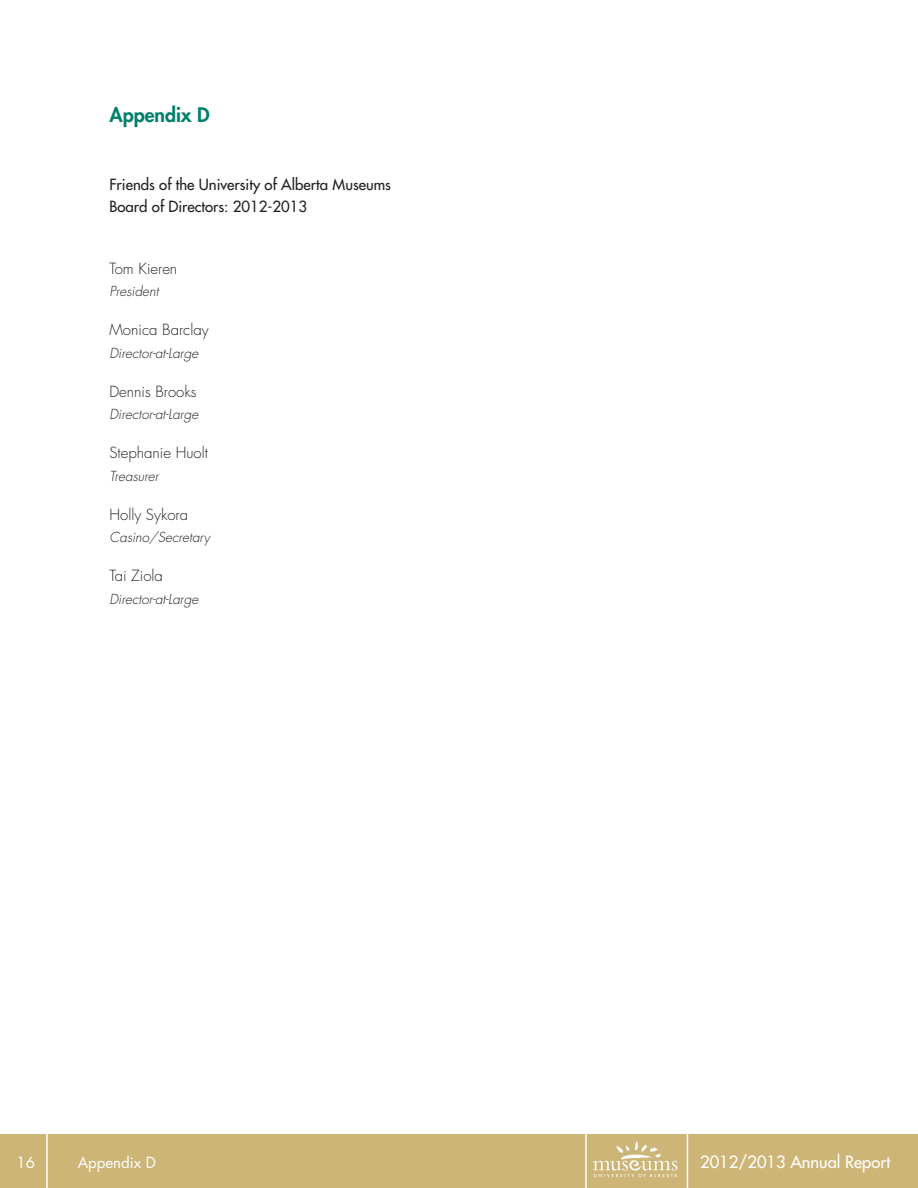
<style>
.page{position:relative;width:918px;height:1188px;background:#fff}
.page>*{position:absolute;margin:0;border:0;box-sizing:border-box;transform-origin:0 0}
.Header_2{font:800 19.5px "Futura LT";color:#007f6e}
.t1{font:16.5px "Futura LT";color:#fff}
.appendix_text{font:300 15px "Futura LT";color:#231f20}
.appendix_text-2{font:15px "Futura LT";color:#231f20}
.t2{font:15px "Futura LT";color:#fff}
.appendix_text-3{font:italic 300 13.5px "Futura LT";color:#231f20}
</style>
<div class="page">
<div style="left:0;top:1134px;width:918px;height:54px;background:#ccb576"></div>
<img style="left:593px;top:1141px;width:85px;height:37px">
<hr style="left:585px;top:1134px;width:2px;height:54px;background:#fff">
<hr style="left:46px;top:1134px;width:2px;height:54px;background:#fff">
<hr style="left:687px;top:1134px;width:1px;height:54px;background:#fff">
<p class="Header_2" style="left:110px;top:102px;width:102px">Appendix D</p>
<p class="appendix_text-2" style="left:110px;top:174px;width:283px">Friends of the University of Alberta Museums</p>
<p class="appendix_text-2" style="left:110px;top:197px;width:199px">Board of Directors: 2012-2013</p>
<p class="appendix_text" style="left:110px;top:259px;width:69px">Tom Kieren</p>
<p class="appendix_text-3" style="left:110px;top:283px;width:51px">President</p>
<p class="appendix_text" style="left:110px;top:320px;width:101px">Monica Barclay</p>
<p class="appendix_text-3" style="left:110px;top:344px;width:90px">Director-at-Large</p>
<p class="appendix_text" style="left:110px;top:382px;width:88px">Dennis Brooks</p>
<p class="appendix_text-3" style="left:110px;top:406px;width:90px">Director-at-Large</p>
<p class="appendix_text" style="left:110px;top:443px;width:100px">Stephanie Huolt</p>
<p class="appendix_text-3" style="left:110px;top:467px;width:51px">Treasurer</p>
<p class="appendix_text" style="left:110px;top:505px;width:80px">Holly Sykora</p>
<p class="appendix_text-3" style="left:110px;top:529px;width:102px">Casino/Secretary</p>
<p class="appendix_text" style="left:110px;top:566px;width:55px">Tai Ziola</p>
<p class="appendix_text-3" style="left:110px;top:590px;width:90px">Director-at-Large</p>
<p class="t2" style="left:17px;top:1153px;width:20px">16</p>
<p class="t2" style="left:78px;top:1153px;width:80px">Appendix D</p>
<p class="t1" style="left:700px;top:1151px;width:192px">2012/2013 Annual Report</p>
</div>
